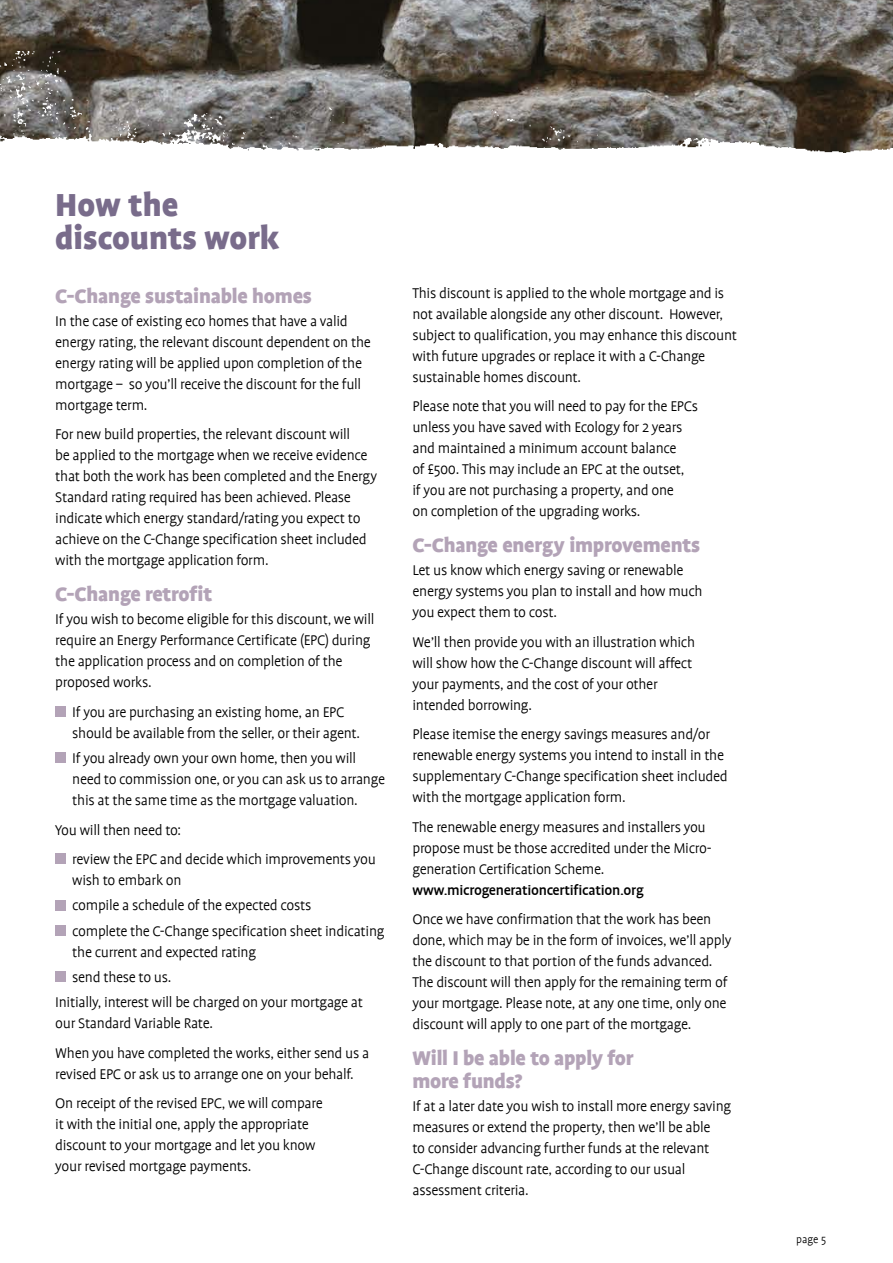
<style>
.page{position:relative;width:893px;height:1263px;background:#fff}
.page>*{position:absolute;margin:0;border:0;box-sizing:border-box;transform-origin:0 0}
.t1{font:900 36px/33px "Profile";color:#796c8b}
.t2{font:900 22.5px/23.2px "Profile";letter-spacing:-.01em;color:#b3a3b7}
.t3{font:300 15.9px/21px "Profile";letter-spacing:-.02em;color:#000}
.t4{font:500 15.9px "Profile";letter-spacing:-.02em;color:#000}
.t5{font:300 12px "Profile";color:#000}
</style>
<div class="page">
<img style="left:0;top:0;width:893px;height:52px">
<img style="left:0;top:52px;width:893px;height:101px">
<div style="left:55px;top:706px;width:11px;height:11px;background:#b3a3b7"></div>
<div style="left:55px;top:752px;width:11px;height:11px;background:#b3a3b7"></div>
<div style="left:55px;top:853px;width:11px;height:11px;background:#b3a3b7"></div>
<div style="left:55px;top:900px;width:11px;height:10px;background:#b3a3b7"></div>
<div style="left:55px;top:925px;width:11px;height:11px;background:#b3a3b7"></div>
<div style="left:55px;top:971px;width:11px;height:11px;background:#b3a3b7"></div>
<h1 class="t1" style="left:55px;top:187px;width:226px">How the discounts work</h1>
<h2 class="t2" style="left:55px;top:284px;width:258px">C-Change sustainable homes</h2>
<p class="t3" style="left:55px;top:311px;width:317px">In the case of existing eco homes that have a valid energy rating, the relevant discount dependent on the energy rating will be applied upon completion of the mortgage – so you’ll receive the discount for the full mortgage term.</p>
<p class="t3" style="left:55px;top:424px;width:324px">For new build properties, the relevant discount will<br>be applied to the mortgage when we receive evidence that both the work has been completed and the Energy Standard rating required has been achieved. Please indicate which energy standard/rating you expect to achieve on the C-Change specification sheet included with the mortgage application form.</p>
<h2 class="t2" style="left:55px;top:582px;width:158px">C-Change retrofit</h2>
<p class="t3" style="left:55px;top:609px;width:321px">If you wish to become eligible for this discount, we will require an Energy Performance Certificate (EPC) during the application process and on completion of the proposed works.</p>
<p class="t3" style="left:72px;top:702px;width:289px">If you are purchasing an existing home, an EPC should be available from the seller, or their agent.</p>
<p class="t3" style="left:72px;top:748px;width:314px">If you already own your own home, then you will need to commission one, or you can ask us to arrange this at the same time as the mortgage valuation.</p>
<p class="t3" style="left:72px;top:815px;width:305px;line-height:29.5px;text-indent:-17px">You will then need to:<br>review the EPC and decide which improvements you</p>
<p class="t3" style="left:72px;top:868px;width:314px;line-height:25.2px">wish to embark on<br>compile a schedule of the expected costs<br>complete the C-Change specification sheet indicating</p>
<p class="t3" style="left:72px;top:941px;width:185px">the current and expected rating</p>
<p class="t3" style="left:72px;top:967px;width:101px">send these to us.</p>
<p class="t3" style="left:55px;top:992px;width:309px">Initially, interest will be charged on your mortgage at</p>
<p class="t3" style="left:55px;top:1009px;width:315px;line-height:29.5px">our Standard Variable Rate.<br>When you have completed the works, either send us a</p>
<p class="t3" style="left:55px;top:1059px;width:300px;line-height:29.5px">revised EPC or ask us to arrange one on your behalf.<br>On receipt of the revised EPC, we will compare</p>
<p class="t3" style="left:55px;top:1114px;width:262px">it with the initial one, apply the appropriate discount to your mortgage and let you know your revised mortgage payments.</p>
<p class="t3" style="left:412px;top:282px;width:326px">This discount is applied to the whole mortgage and is not available alongside any other discount. However, subject to qualification, you may enhance this discount with future upgrades or replace it with a C-Change sustainable homes discount.</p>
<p class="t3" style="left:412px;top:396px;width:287px">Please note that you will need to pay for the EPCs unless you have saved with Ecology for 2 years and maintained a minimum account balance<br>of £500. This may include an EPC at the outset,<br>if you are not purchasing a property, and one<br>on completion of the upgrading works.</p>
<h2 class="t2" style="left:412px;top:533px;width:289px">C-Change energy improvements</h2>
<p class="t3" style="left:412px;top:560px;width:292px">Let us know which energy saving or renewable energy systems you plan to install and how much you expect them to cost.</p>
<p class="t3" style="left:412px;top:631px;width:284px">We’ll then provide you with an illustration which will show how the C-Change discount will affect your payments, and the cost of your other intended borrowing.</p>
<p class="t3" style="left:412px;top:724px;width:317px">Please itemise the energy savings measures and/or renewable energy systems you intend to install in the supplementary C-Change specification sheet included with the mortgage application form.</p>
<p class="t3" style="left:412px;top:816px;width:301px">The renewable energy measures and installers you propose must be those accredited under the Micro&shy;generation Certification Scheme.</p>
<p class="t4" style="left:412px;top:882px;width:233px">www.microgenerationcertification.org</p>
<p class="t3" style="left:412px;top:909px;width:320px">Once we have confirmation that the work has been done, which may be in the form of invoices, we’ll apply the discount to that portion of the funds advanced.<br>The discount will then apply for the remaining term of your mortgage. Please note, at any one time, only one discount will apply to one part of the mortgage.</p>
<h2 class="t2" style="left:412px;top:1046px;width:223px">Will I be able to apply for more funds?</h2>
<p class="t3" style="left:412px;top:1096px;width:320px">If at a later date you wish to install more energy saving measures or extend the property, then we’ll be able<br>to consider advancing further funds at the relevant C-Change discount rate, according to our usual assessment criteria.</p>
<p class="t5" style="left:796px;top:1233px;width:31px">page 5</p>
</div>
